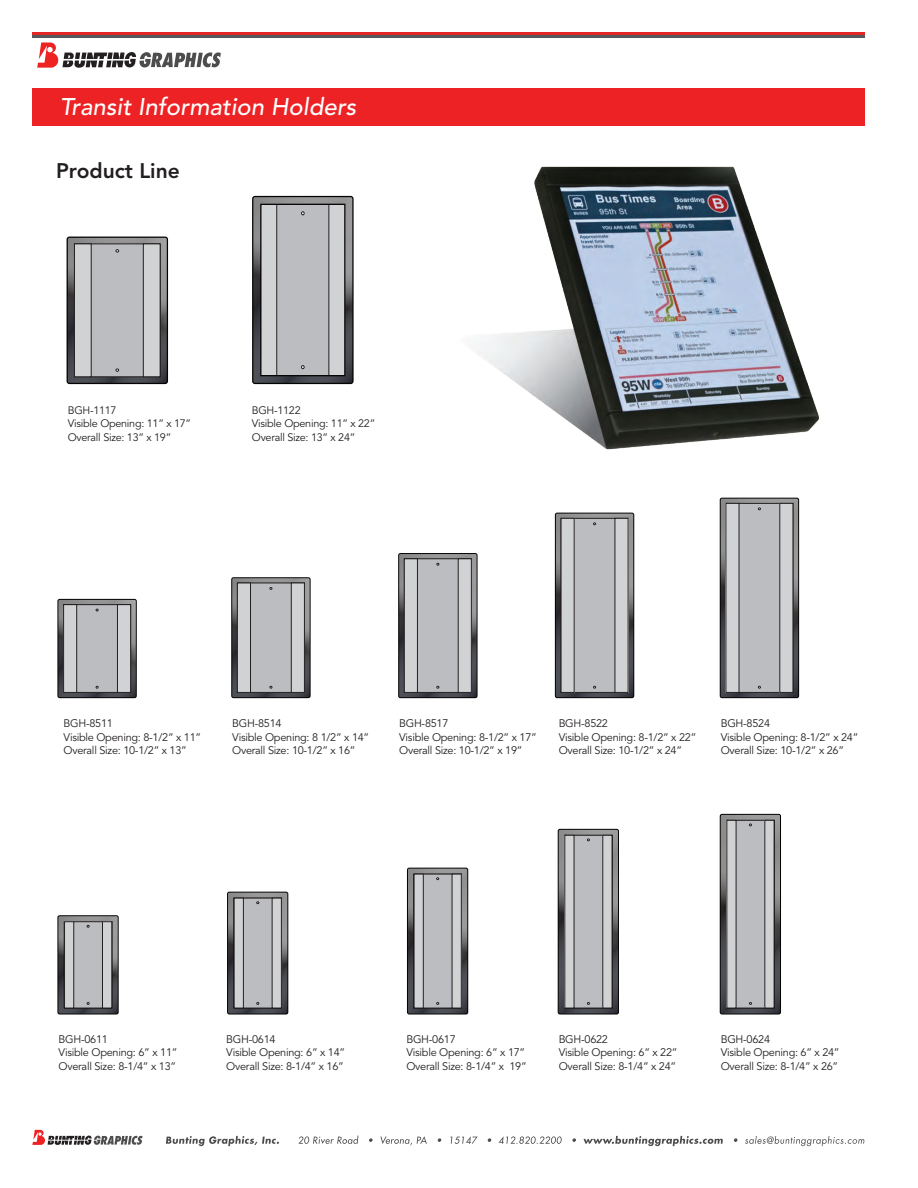
<style>
.page{position:relative;width:918px;height:1188px;background:#fff}
.page>*{position:absolute;margin:0;border:0;box-sizing:border-box;transform-origin:0 0}
.t1{font:italic 500 24px "Avenir LT Std";color:#fff}
.t2{font:800 21px "Avenir LT Std";color:#231f20}
.t3{font:10.95px/13.6px "Avenir LT Std";letter-spacing:-.025em;color:#231f20}
.t4{font:10.8px/13.5px "Avenir LT Std";letter-spacing:-.025em;color:#231f20}
</style>
<div class="page">
<hr style="left:32px;top:32px;width:832px;height:3px;background:#e32525">
<hr style="left:32px;top:35px;width:832px;height:3px;background:#57585a">
<svg style="left:37px;top:43px;width:184px;height:25px"></svg>
<svg style="left:166px;top:1136px;width:113px;height:10px"></svg>
<svg style="left:298px;top:1136px;width:60px;height:8px"></svg>
<svg style="left:369px;top:1138px;width:4px;height:4px"></svg>
<svg style="left:380px;top:1136px;width:47px;height:9px"></svg>
<svg style="left:438px;top:1138px;width:3px;height:4px"></svg>
<svg style="left:450px;top:1136px;width:28px;height:8px"></svg>
<svg style="left:488px;top:1138px;width:3px;height:4px"></svg>
<svg style="left:499px;top:1136px;width:63px;height:8px"></svg>
<svg style="left:572px;top:1138px;width:4px;height:4px"></svg>
<svg style="left:584px;top:1136px;width:139px;height:10px"></svg>
<svg style="left:734px;top:1138px;width:4px;height:4px"></svg>
<svg style="left:745px;top:1136px;width:119px;height:10px"></svg>
<svg style="left:32px;top:1130px;width:110px;height:15px"></svg>
<div style="left:32px;top:88px;width:832px;height:37px;background:#ed2225"></div>
<svg style="left:67px;top:236px;width:102px;height:149px;background:#a0a1a3"></svg>
<svg style="left:252px;top:196px;width:102px;height:189px;background:#9e9fa2"></svg>
<svg style="left:57px;top:598px;width:80px;height:101px;background:#a2a2a5"></svg>
<svg style="left:231px;top:577px;width:80px;height:122px;background:#a3a4a6"></svg>
<svg style="left:398px;top:553px;width:80px;height:146px;background:#a4a5a7"></svg>
<svg style="left:554px;top:512px;width:81px;height:187px;background:#acacaf"></svg>
<svg style="left:719px;top:497px;width:81px;height:202px;background:#a8a9ab"></svg>
<svg style="left:57px;top:915px;width:62px;height:100px;background:#97979a"></svg>
<svg style="left:227px;top:891px;width:62px;height:124px;background:#999a9c"></svg>
<svg style="left:407px;top:867px;width:62px;height:148px;background:#959597"></svg>
<svg style="left:557px;top:828px;width:62px;height:187px;background:#a3a3a6"></svg>
<svg style="left:719px;top:813px;width:62px;height:202px;background:#9e9ea0"></svg>
<img style="left:476px;top:166px;width:343px;height:284px">
<h1 class="t1" style="left:60px;top:93px;width:298px">Transit Information Holders</h1>
<p class="t2" style="left:56px;top:158px;width:125px">Product Line</p>
<p class="t4" style="left:68px;top:404px;width:125px">BGH-1117<br>Visible Opening: 11” x 17”<br>Overall Size: 13” x 19”</p>
<p class="t4" style="left:252px;top:404px;width:125px">BGH-1122<br>Visible Opening: 11” x 22”<br>Overall Size: 13” x 24”</p>
<p class="t3" style="left:53px;top:433px;width:51px">BGH-1117</p>
<p class="t3" style="left:239px;top:433px;width:51px">BGH-1122</p>
<p class="t3" style="left:64px;top:717px;width:139px">BGH-8511<br>Visible Op ning: 8-1/2” x 11”<br>Overall Size: 10-1/2” x 13”</p>
<p class="t3" style="left:64px;top:730px;width:125px">Overall Size: 10-1/2” x 13”</p>
<p class="t3" style="left:232px;top:717px;width:139px">BGH-8514<br>Visible Op ning: 8 1/2” x 14”<br>Overall Size: 10-1/2” x 16”</p>
<p class="t3" style="left:232px;top:730px;width:125px">Overall Size: 10-1/2” x 16”</p>
<p class="t3" style="left:399px;top:717px;width:139px">BGH-8517<br>Visible Op ning: 8-1/2” x 17”<br>Overall Size: 10-1/2” x 19”</p>
<p class="t3" style="left:399px;top:730px;width:125px">Overall Size: 10-1/2” x 19”</p>
<p class="t3" style="left:559px;top:717px;width:139px">BGH-8522<br>Visible Op ning: 8-1/2” x 22”<br>Overall Size: 10-1/2” x 24”</p>
<p class="t3" style="left:559px;top:730px;width:125px">Overall Size: 10-1/2” x 24”</p>
<p class="t3" style="left:721px;top:717px;width:139px">BGH-8524<br>Visible Op ning: 8-1/2” x 24”<br>Overall Size: 10-1/2” x 26”</p>
<p class="t3" style="left:721px;top:730px;width:125px">Overall Size: 10-1/2” x 26”</p>
<p class="t3" style="left:59px;top:1032px;width:120px">BGH-0611<br>Visible Opening: 6” x 11”<br>Overall Size: 8-1/4” x 13”</p>
<p class="t3" style="left:59px;top:1047px;width:120px">BGH-0611<br>Visible Op ning: 6” x 11”</p>
<p class="t3" style="left:226px;top:1032px;width:120px">BGH-0614<br>Visible Opening: 6” x 14”<br>Overall Size: 8-1/4” x 16”</p>
<p class="t3" style="left:226px;top:1047px;width:120px">BGH-0614<br>Visible Op ning: 6” x 14”</p>
<p class="t3" style="left:406px;top:1032px;width:122px">BGH-0617<br>Visible Opening: 6” x 17”<br>Overall Size: 8-1/4” x 19”</p>
<p class="t3" style="left:406px;top:1047px;width:120px">BGH-0617<br>Visible Op ning: 6” x 17”</p>
<p class="t3" style="left:559px;top:1032px;width:120px">BGH-0622<br>Visible Opening: 6” x 22”<br>Overall Size: 8-1/4” x 24”</p>
<p class="t3" style="left:559px;top:1047px;width:120px">BGH-0622<br>Visible Op ning: 6” x 22”</p>
<p class="t3" style="left:721px;top:1032px;width:120px">BGH-0624<br>Visible Opening: 6” x 24”<br>Overall Size: 8-1/4” x 26”</p>
<p class="t3" style="left:721px;top:1047px;width:120px">BGH-0624<br>Visible Op ning: 6” x 24”</p>
</div>
